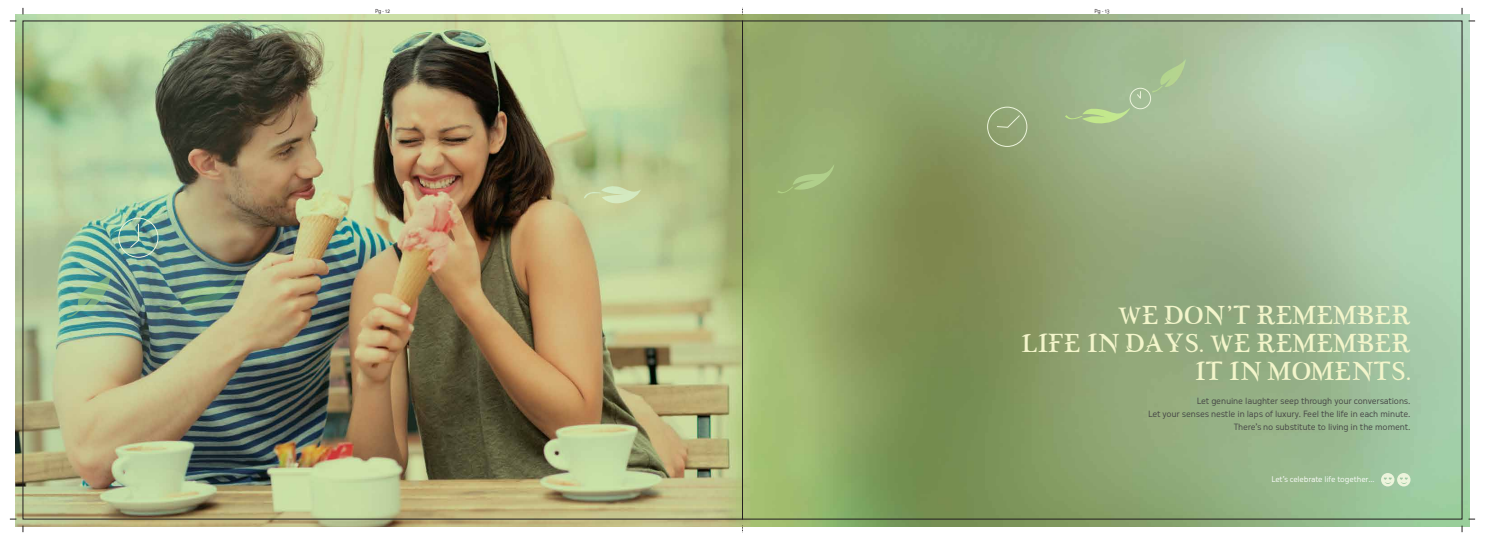
<style>
.page{position:relative;width:1485px;height:540px;background:#fff}
.page>*{position:absolute;margin:0;border:0;box-sizing:border-box;transform-origin:0 0}
.t1{font:18.44px/28.4px "Akbaal";color:#f3f5cb;text-align:right}
.t2{font:8.44px/13.1px "Oceania";letter-spacing:-.02em;color:#414042;text-align:right}
.t3{font:7.69px "Oceania";letter-spacing:-.025em;color:#fff}
.t4{font:5.38px "Oceania";letter-spacing:-.04em;color:#231f20}
</style>
<div class="page">
<img style="left:16px;top:14px;width:1453px;height:512px">
<svg style="left:1381px;top:473px;width:30px;height:13px"></svg>
<svg style="left:777px;top:164px;width:57px;height:29px;background:#9eb777"></svg>
<svg style="left:1065px;top:108px;width:65px;height:15px"></svg>
<svg style="left:1152px;top:59px;width:34px;height:33px"></svg>
<svg style="left:584px;top:186px;width:57px;height:17px"></svg>
<div style="left:987px;top:107px;width:40px;height:40px;border:1px solid #ecf4dc;border-radius:50%"></div>
<svg style="left:996px;top:114px;width:25px;height:14px"></svg>
<div style="left:1130px;top:88px;width:21px;height:21px;border:1px solid #ecf4dc;border-radius:50%"></div>
<svg style="left:1136px;top:90px;width:5px;height:10px"></svg>
<svg style="left:159px;top:274px;width:79px;height:36px;background:#6d9080"></svg>
<svg style="left:67px;top:271px;width:45px;height:47px;background:#78ac95"></svg>
<div style="left:118px;top:218px;width:40px;height:40px;border:1px solid #ecf4dc;border-radius:50%"></div>
<svg style="left:129px;top:223px;width:10px;height:26px"></svg>
<p class="t4" style="left:375px;top:7px;width:17px">Pg - 12</p>
<p class="t4" style="left:1095px;top:7px;width:17px">Pg - 13</p>
<h1 class="t1" style="left:1021px;top:303px;width:391px">WE DON’T REMEMBER<br>LIFE IN DAYS. WE REMEMBER<br>IT IN MOMENTS.</h1>
<p class="t2" style="left:1148px;top:394px;width:264px">Let genuine laughter seep through your conversations.<br>Let your senses nestle in laps of luxury. Feel the life in each minute.<br>There’s no substitute to living in the moment.</p>
<p class="t3" style="left:1271px;top:475px;width:105px">Let’s celebrate life together...</p>
</div>
